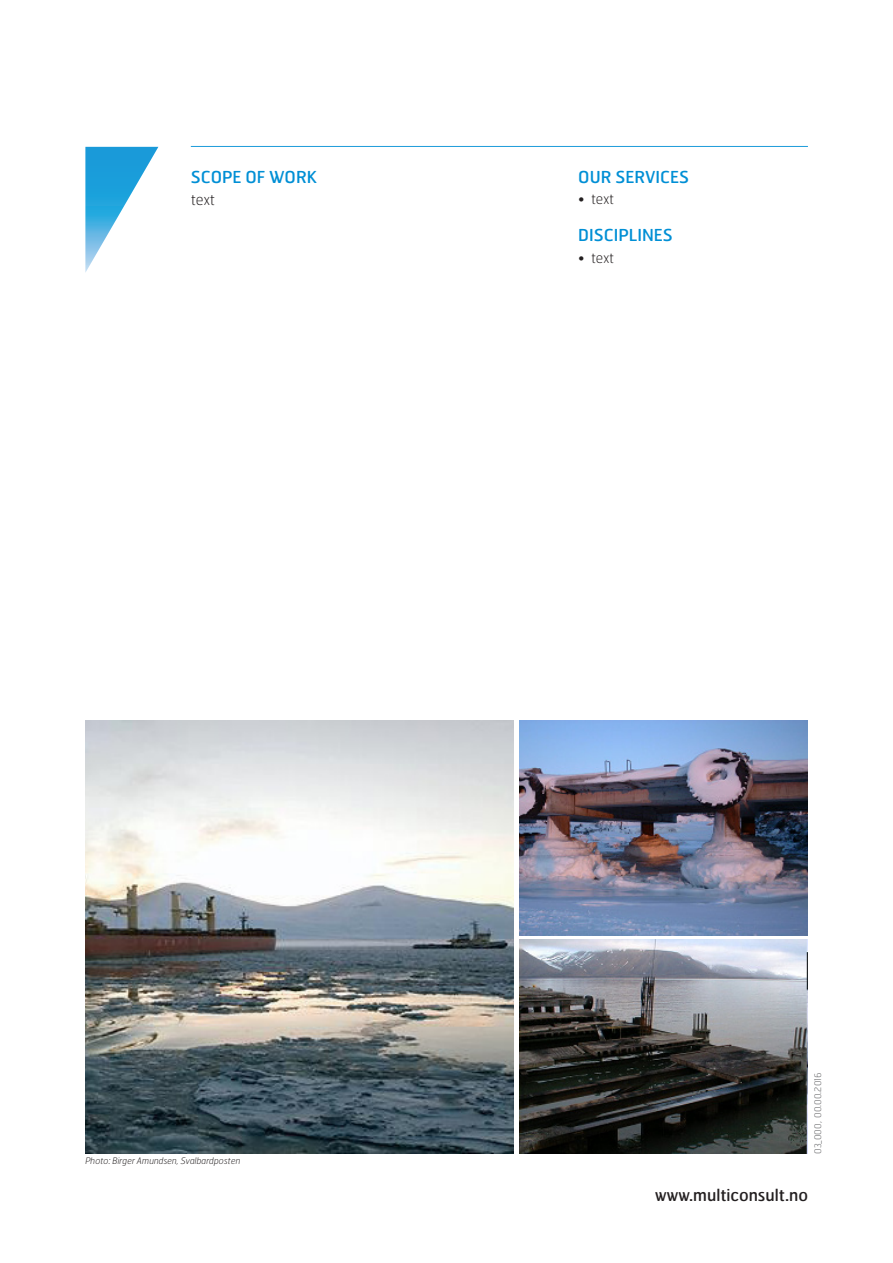
<style>
.page{position:relative;width:893px;height:1263px;background:#fff}
.page>*{position:absolute;margin:0;border:0;box-sizing:border-box;transform-origin:0 0}
.Mellomtittel{font:16.5px "Hermes FB";color:#008fd5}
.Nettadresse{font:16.5px "Hermes FB";color:#231f20}
.Mellomtittel-2{font:100 15px "Hermes FB";color:#231f20}
.t1{font:100 14.25px "Hermes FB";color:#231f20}
.t2{font:italic 100 9px "Hermes FB";color:#231f20}
.Sideinfo{font:100 9px "Hermes FB";color:#57585a}
</style>
<div class="page">
<img style="left:85px;top:720px;width:429px;height:434px">
<img style="left:519px;top:720px;width:289px;height:215px">
<img style="left:519px;top:939px;width:289px;height:215px">
<hr style="left:191px;top:146px;width:617px;height:1px;background:#008fd5">
<svg style="left:85px;top:147px;width:73px;height:125px"></svg>
<p class="Mellomtittel" style="left:191px;top:166px;width:128px">SCOPE OF WORK</p>
<p class="Mellomtittel-2" style="left:191px;top:190px;width:26px">text</p>
<p class="Mellomtittel" style="left:578px;top:166px;width:112px">OUR SERVICES</p>
<p class="t1" style="left:578px;top:190px;width:37px">• text</p>
<p class="Mellomtittel" style="left:578px;top:225px;width:96px">DISCIPLINES</p>
<p class="t1" style="left:578px;top:248px;width:37px">• text</p>
<p class="t2" style="left:85px;top:1155px;width:157px">Photo: Birger Amundsen, Svalbardposten</p>
<p class="Sideinfo" style="left:812px;top:1154px;width:83px;rotate:-90deg">03_000, 00.00.2016</p>
<p class="Nettadresse" style="left:655px;top:1185px;width:154px">www.multiconsult.no</p>
</div>
